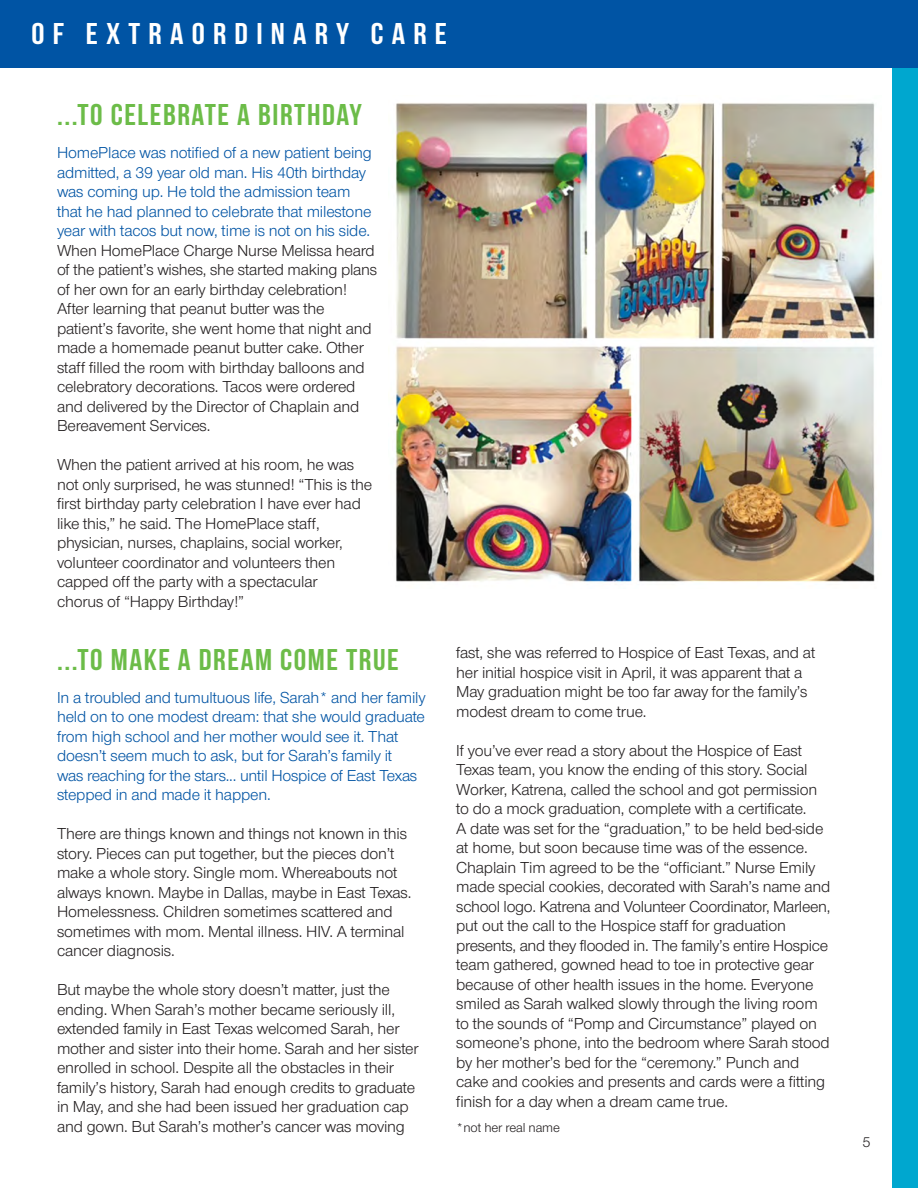
<style>
.page{position:relative;width:918px;height:1188px;background:#fff}
.page>*{position:absolute;margin:0;border:0;box-sizing:border-box;transform-origin:0 0}
.t1{font:30px "Bebas Neue";letter-spacing:.05em;color:#6cbc48;scale:1.05 1}
.t2{font:30px "Bebas Neue";letter-spacing:.25em;color:#fff;scale:1.1 1}
.t3{font:16.5px/19.5px "Nimbus San Nov T";letter-spacing:-.01em;color:#231f20}
.t4{font:16.5px/19.5px "Nimbus San Nov T";letter-spacing:-.01em;color:#0054a4}
.t5{font:15px "Nimbus San Nov T";color:#231f20}
.t6{font:13.5px "Nimbus San Nov T";letter-spacing:-.01em;color:#231f20}
</style>
<div class="page">
<div style="left:892px;top:56px;width:26px;height:1132px;background:#00a7cf"></div>
<img style="left:395px;top:102px;width:481px;height:480px">
<div style="left:0;top:0;width:918px;height:67px;background:#0054a4"></div>
<h1 class="t2" style="left:32px;top:16px;width:379px">OF EXTRAORDINARY CARE</h1>
<h1 class="t1" style="left:57px;top:97px;width:292px">...TO CELEBRATE A BIRTHDAY</h1>
<p class="t4" style="left:57px;top:145px;width:316px">HomePlace was notified of a new patient being admitted, a 39 year old man. His 40th birthday was coming up. He told the admission team that he had planned to celebrate that milestone year with tacos but now, time is not on his side.</p>
<p class="t3" style="left:57px;top:242px;width:322px">When HomePlace Charge Nurse Melissa heard of the patient’s wishes, she started making plans of her own for an early birthday celebration!<br>After learning that peanut butter was the patient’s favorite, she went home that night and made a homemade peanut butter cake. Other staff filled the room with birthday balloons and celebratory decorations. Tacos were ordered and delivered by the Director of Chaplain and Bereavement Services.</p>
<p class="t3" style="left:57px;top:457px;width:317px">When the patient arrived at his room, he was not only surprised, he was stunned! “This is the first birthday party celebration I have ever had like this,” he said. The HomePlace staff, physician, nurses, chaplains, social worker, volunteer coordinator and volunteers then capped off the party with a spectacular<br>chorus of “Happy Birthday!”</p>
<h1 class="t1" style="left:57px;top:642px;width:327px">...TO MAKE A DREAM COME TRUE</h1>
<p class="t4" style="left:57px;top:689px;width:370px">In a troubled and tumultuous life, Sarah* and her family held on to one modest dream: that she would graduate from high school and her mother would see it. That doesn’t seem much to ask, but for Sarah’s family it<br>was reaching for the stars... until Hospice of East Texas stepped in and made it happen.</p>
<p class="t3" style="left:57px;top:826px;width:356px">There are things known and things not known in this story. Pieces can put together, but the pieces don’t make a whole story. Single mom. Whereabouts not always known. Maybe in Dallas, maybe in East Texas.<br>Homelessness. Children sometimes scattered and sometimes with mom. Mental illness. HIV. A terminal cancer diagnosis.</p>
<p class="t3" style="left:57px;top:982px;width:363px">But maybe the whole story doesn’t matter, just the ending. When Sarah’s mother became seriously ill, extended family in East Texas welcomed Sarah, her mother and sister into their home. Sarah and her sister enrolled in school. Despite all the obstacles in their family’s history, Sarah had enough credits to graduate in May, and she had been issued her graduation cap and gown. But Sarah’s mother’s cancer was moving</p>
<p class="t3" style="left:456px;top:645px;width:361px">fast, she was referred to Hospice of East Texas, and at her initial hospice visit in April, it was apparent that a May graduation might be too far away for the family’s modest dream to come true.</p>
<p class="t3" style="left:456px;top:742px;width:376px">If you’ve ever read a story about the Hospice of East Texas team, you know the ending of this story. Social Worker, Katrena, called the school and got permission to do a mock graduation, complete with a certificate.<br>A date was set for the “graduation,” to be held bed-side at home, but soon because time was of the essence.<br>Chaplain Tim agreed to be the “officiant.” Nurse Emily made special cookies, decorated with Sarah’s name and school logo. Katrena and Volunteer Coordinator, Marleen, put out the call to the Hospice staff for graduation presents, and they flooded in. The family’s entire Hospice team gathered, gowned head to toe in protective gear because of other health issues in the home. Everyone smiled as Sarah walked slowly through the living room to the sounds of “Pomp and Circumstance” played on someone’s phone, into the bedroom where Sarah stood by her mother’s bed for the “ceremony.” Punch and cake and cookies and presents and cards were a fitting finish for a day when a dream came true.</p>
<p class="t6" style="left:456px;top:1123px;width:105px">*not her real name</p>
<p class="t5" style="left:863px;top:1137px;width:10px">5</p>
</div>
